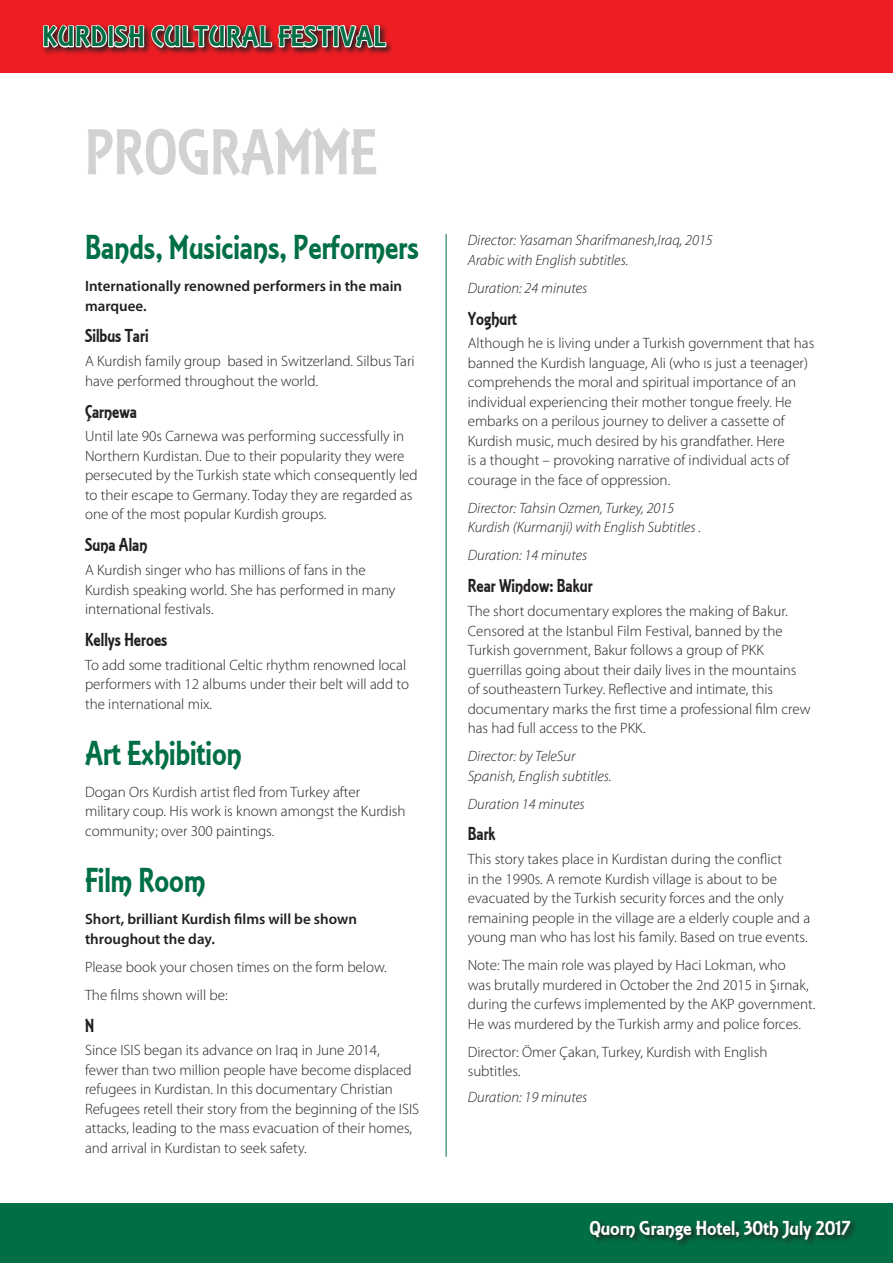
<style>
.page{position:relative;width:893px;height:1263px;background:#fff}
.page>*{position:absolute;margin:0;border:0;box-sizing:border-box;transform-origin:0 0}
.t1{font:67.5px "Equinox Let Plain";color:#d1d2d4;scale:.9 1}
.t2{font:36px "Equinox Let Plain";color:#016f45;scale:.9 1}
.t3{font:30px "Equinox Let Plain";letter-spacing:.02em;color:#016f45}
.t4{font:21px "Equinox Let Plain";color:#fff}
.t5{font:19.5px "Equinox Let Plain";color:#231f20;scale:.9 1}
.t6{font:300 15px/19.5px "Myriad Pro";color:#231f20}
.t7{font:italic 300 15px/19.5px "Myriad Pro";color:#231f20}
.t8{font:600 15px/19.5px "Myriad Pro";color:#231f20}
</style>
<div class="page">
<div style="left:0;top:0;width:893px;height:72px;background:#ee1d23"></div>
<div style="left:0;top:1203px;width:893px;height:60px;background:#016f45"></div>
<svg style="left:43px;top:42px;width:350px;height:13px"></svg>
<svg style="left:42px;top:24px;width:346px;height:26px;background:#bb7c7e"></svg>
<svg style="left:590px;top:1220px;width:266px;height:25px"></svg>
<hr style="left:446px;top:234px;width:1px;height:923px;background:#016f45">
<h3 class="t3" style="left:43px;top:18px;width:344px">KURDISH CULTURAL FESTIVAL</h3>
<h1 class="t1" style="left:85px;top:112px;width:326px">PROGRAMME</h1>
<h2 class="t2" style="left:85px;top:225px;width:373px">Bands, Musicians, Performers</h2>
<p class="t8" style="left:85px;top:276px;width:319px">Internationally renowned performers in the main marquee.</p>
<h3 class="t5" style="left:85px;top:324px;width:72px">Silbus Tari</h3>
<p class="t6" style="left:85px;top:352px;width:331px">A Kurdish family group based in Switzerland. Silbus Tari have performed throughout the world.</p>
<h3 class="t5" style="left:85px;top:399px;width:59px">Çarnewa</h3>
<p class="t6" style="left:85px;top:427px;width:334px">Until late 90s Carnewa was performing successfully in Northern Kurdistan. Due to their popularity they were persecuted by the Turkish state which consequently led to their escape to Germany. Today they are regarded as one of the most popular Kurdish groups.</p>
<h3 class="t5" style="left:85px;top:533px;width:71px">Suna Alan</h3>
<p class="t6" style="left:85px;top:560px;width:312px">A Kurdish singer who has millions of fans in the<br>Kurdish speaking world. She has performed in many international festivals.</p>
<h3 class="t5" style="left:85px;top:628px;width:93px">Kellys Heroes</h3>
<p class="t6" style="left:85px;top:655px;width:325px">To add some traditional Celtic rhythm renowned local performers with 12 albums under their belt will add to the international mix.</p>
<h2 class="t2" style="left:85px;top:731px;width:176px">Art Exhibition</h2>
<p class="t6" style="left:85px;top:782px;width:322px">Dogan Ors Kurdish artist fled from Turkey after military coup. His work is known amongst the Kurdish community; over 300 paintings.</p>
<h2 class="t2" style="left:85px;top:858px;width:135px">Film Room</h2>
<p class="t8" style="left:85px;top:909px;width:273px">Short, brilliant Kurdish films will be shown throughout the day.</p>
<p class="t6" style="left:85px;top:953px;width:303px;line-height:28px">Please book your chosen times on the form below.<br>The films shown will be:</p>
<h3 class="t5" style="left:85px;top:1013px;width:12px">N</h3>
<p class="t6" style="left:85px;top:1041px;width:336px">Since ISIS began its advance on Iraq in June 2014,<br>fewer than two million people have become displaced refugees in Kurdistan. In this documentary Christian Refugees retell their story from the beginning of the ISIS attacks, leading to the mass evacuation of their homes, and arrival in Kurdistan to seek safety.</p>
<p class="t7" style="left:468px;top:231px;width:247px">Director: Yasaman Sharifmanesh,Iraq, 2015<br>Arabic with English subtitles.</p>
<p class="t7" style="left:468px;top:278px;width:121px">Duration: 24 minutes</p>
<h3 class="t5" style="left:468px;top:306px;width:56px">Yoghurt</h3>
<p class="t6" style="left:468px;top:334px;width:348px">Although he is living under a Turkish government that has banned the Kurdish language, Ali (who ıs just a teenager) comprehends the moral and spiritual importance of an individual experiencing their mother tongue freely. He embarks on a perilous journey to deliver a cassette of Kurdish music, much desired by his grandfather. Here<br>is a thought – provoking narrative of individual acts of courage in the face of oppression.</p>
<p class="t7" style="left:468px;top:498px;width:235px">Director: Tahsin Ozmen, Turkey, 2015<br>Kurdish (Kurmanji) with English Subtitles .</p>
<p class="t7" style="left:468px;top:546px;width:121px">Duration: 14 minutes</p>
<h3 class="t5" style="left:468px;top:574px;width:140px">Rear Window: Bakur</h3>
<p class="t6" style="left:468px;top:601px;width:344px">The short documentary explores the making of Bakur.<br>Censored at the Istanbul Film Festival, banned by the Turkish government, Bakur follows a group of PKK guerrillas going about their daily lives in the mountains of southeastern Turkey. Reflective and intimate, this documentary marks the first time a professional film crew has had full access to the PKK.</p>
<p class="t7" style="left:468px;top:747px;width:145px">Director: by TeleSur<br>Spanish, English subtitles.</p>
<p class="t7" style="left:468px;top:794px;width:118px">Duration 14 minutes</p>
<h3 class="t5" style="left:468px;top:822px;width:33px">Bark</h3>
<p class="t6" style="left:468px;top:850px;width:344px">This story takes place in Kurdistan during the conflict<br>in the 1990s. A remote Kurdish village is about to be evacuated by the Turkish security forces and the only remaining people in the village are a elderly couple and a young man who has lost his family. Based on true events.</p>
<p class="t6" style="left:468px;top:956px;width:349px">Note: The main role was played by Haci Lokman, who<br>was brutally murdered in October the 2nd 2015 in Şırnak, during the curfews implemented by the AKP government.<br>He was murdered by the Turkish army and police forces.</p>
<p class="t6" style="left:468px;top:1042px;width:301px">Director: Ömer Çakan, Turkey, Kurdish with English subtitles.</p>
<p class="t7" style="left:468px;top:1088px;width:121px">Duration: 19 minutes</p>
<h3 class="t4" style="left:589px;top:1215px;width:263px">Quorn Grange Hotel, 30th July 2017</h3>
</div>
